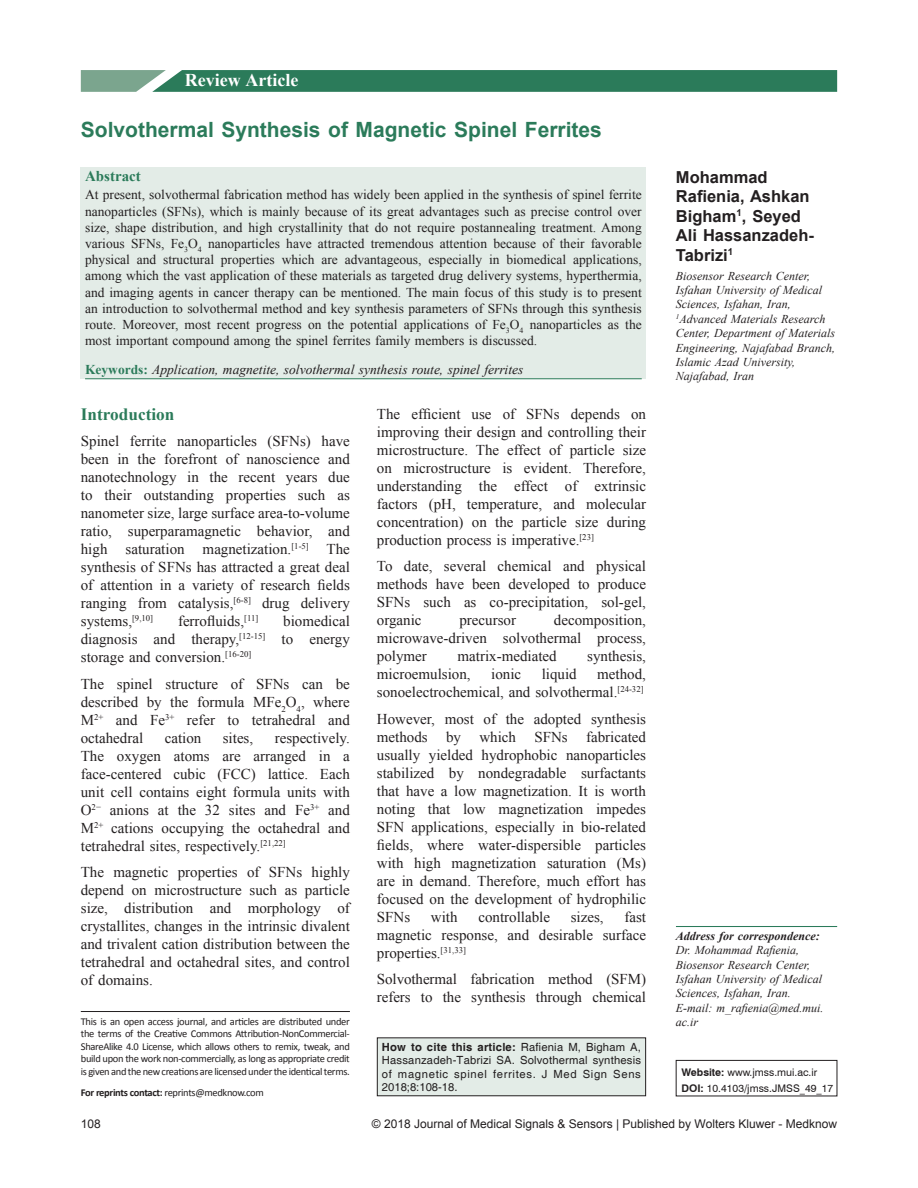
<style>
.page{position:relative;width:918px;height:1188px;background:#fff}
.page>*{position:absolute;margin:0;border:0;box-sizing:border-box;transform-origin:0 0}
.AT{font:700 21px "Arial";color:#2b7b5a}
.AH{font:700 18px "Times New Roman";color:#fff}
.t1{font:700 17.25px "Times New Roman";color:#2b7b5a}
.AU{font:700 16.5px/19.5px "Arial";color:#231f20}
.TX{font:15px/18px "Times New Roman";color:#231f20;text-align:justify}
.ABSH{font:700 15px "Times New Roman";color:#2b7b5a}
.ABS{font:13.5px/16.2px "Times New Roman";color:#231f20;text-align:justify}
.KWD{font:italic 13.5px "Times New Roman";color:#231f20}
.AFF{font:italic 12px/14.4px "Times New Roman";color:#231f20}
.ADD{font:italic 12px/14.4px "Times New Roman";color:#231f20}
.t2{font:12px "Arial";color:#231f20}
.HTC{font:11.25px/13.5px "Helvetica";letter-spacing:.06em;color:#231f20;text-align:justify}
.Pa7{font:10.5px/12.6px "Calibri";letter-spacing:-.03em;color:#231f20;text-align:justify}
.DOI{font:10.5px "Swiss 721 BT";color:#231f20}
.Website{font:10.5px "Swiss 721 BT";color:#231f20}
.s1{font-weight:700;font-style:normal;color:#2b7b5a}
.s2{font-weight:700}
</style>
<div class="page">
<div style="left:81px;top:167px;width:565px;height:211px;background:#e3ece7"></div>
<hr style="left:85px;top:378px;width:557px;height:1px;background:#2b7b5a">
<svg style="left:81px;top:70px;width:756px;height:22px;background:#388263"></svg>
<div style="left:377px;top:1038px;width:269px;height:58px;background:#e3ece7"></div>
<div style="left:377px;top:1037px;width:269px;height:59px;border:1px solid #231f20"></div>
<hr style="left:676px;top:926px;width:161px;height:1px;background:#2b7b5a">
<hr style="left:81px;top:1011px;width:269px;height:1px;background:#231f20">
<div style="left:676px;top:1060px;width:161px;height:36px;border:1px solid #231f20"></div>
<p class="AH" style="left:185px;top:68px;width:115px">Review Article</p>
<p class="AT" style="left:81px;top:115px;width:523px">Solvothermal Synthesis of Magnetic Spinel Ferrites</p>
<p class="ABSH" style="left:85px;top:166px;width:57px">Abstract</p>
<p class="ABS" style="left:85px;top:187px;width:558px">At present, solvothermal fabrication method has widely been applied in the synthesis of spinel ferrite nanoparticles (SFNs), which is mainly because of its great advantages such as precise control over size, shape distribution, and high crystallinity that do not require postannealing treatment. Among various SFNs, Fe<sub>3</sub>O<sub>4</sub> nanoparticles have attracted tremendous attention because of their favorable physical and structural properties which are advantageous, especially in biomedical applications, among which the vast application of these materials as targeted drug delivery systems, hyperthermia, and imaging agents in cancer therapy can be mentioned. The main focus of this study is to present an introduction to solvothermal method and key synthesis parameters of SFNs through this synthesis route. Moreover, most recent progress on the potential applications of Fe<sub>3</sub>O<sub>4</sub> nanoparticles as the most important compound among the spinel ferrites family members is discussed.</p>
<p class="KWD" style="left:85px;top:360px;width:440px"><span class="s1">Keywords:</span> Application, magnetite, solvothermal synthesis route, spinel ferrites</p>
<h1 class="t1" style="left:81px;top:402px;width:95px">Introduction</h1>
<p class="TX" style="left:81px;top:432px;width:271px">Spinel ferrite nanoparticles (SFNs) have been in the forefront of nanoscience and nanotechnology in the recent years due to their outstanding properties such as nanometer size, large surface area‑to‑volume ratio, superparamagnetic behavior, and high saturation magnetization.<sup>[1‑5]</sup> The synthesis of SFNs has attracted a great deal of attention in a variety of research fields ranging from catalysis,<sup>[6‑8]</sup> drug delivery systems,<sup>[9,10]</sup></p>
<p class="TX" style="left:178px;top:612px;width:82px">ferrofluids,<sup>[11]</sup></p>
<p class="TX" style="left:81px;top:612px;width:271px;text-indent:202px">biomedical diagnosis and therapy,<sup>[12‑15]</sup> to energy storage and conversion.<sup>[16‑20]</sup></p>
<p class="TX" style="left:81px;top:675px;width:271px">The spinel structure of SFNs can be described by the formula MFe<sub>2</sub>O<sub>4</sub>, where M<sup>2+</sup> and Fe<sup>3+</sup> refer to tetrahedral and octahedral</p>
<p class="TX" style="left:81px;top:729px;width:271px;text-indent:194px">respectively.<br>The oxygen atoms are arranged in a face‑centered cubic (FCC) lattice. Each unit cell contains eight formula units with O<sup>2−</sup> anions at the 32 sites and Fe<sup>3+</sup> and M<sup>2+</sup> cations occupying the octahedral and tetrahedral sites, respectively.<sup>[21,22]</sup></p>
<p class="TX" style="left:81px;top:863px;width:271px">The magnetic properties of SFNs highly depend on microstructure such as particle size, distribution and morphology of crystallites, changes in the intrinsic divalent and trivalent cation distribution between the tetrahedral and octahedral sites, and control of domains.</p>
<p class="TX" style="left:165px;top:729px;width:38px">cation</p>
<p class="TX" style="left:223px;top:729px;width:32px">sites,</p>
<p class="TX" style="left:377px;top:404px;width:271px">The efficient use of SFNs depends on improving their design and controlling their microstructure. The effect of particle size on microstructure is evident. Therefore, understanding the effect of extrinsic factors (pH, temperature, and molecular concentration) on the particle size during production process is imperative.<sup>[23]</sup></p>
<p class="TX" style="left:377px;top:557px;width:271px">To date, several chemical and physical methods have been developed to produce SFNs such as co‑precipitation, sol‑gel, organic</p>
<p class="TX" style="left:377px;top:611px;width:271px;text-indent:177px">decomposition, microwave‑driven solvothermal process, polymer</p>
<p class="TX" style="left:459px;top:611px;width:58px">precursor</p>
<p class="TX" style="left:458px;top:647px;width:101px">matrix‑mediated</p>
<p class="TX" style="left:587px;top:647px;width:60px">synthesis,</p>
<p class="TX" style="left:377px;top:665px;width:95px">microemulsion,</p>
<p class="TX" style="left:491px;top:665px;width:31px">ionic</p>
<p class="TX" style="left:542px;top:665px;width:37px">liquid</p>
<p class="TX" style="left:377px;top:665px;width:271px;text-align:right">method,<br>sonoelectrochemical, and solvothermal.<sup>[24‑32]</sup></p>
<p class="TX" style="left:377px;top:709px;width:271px">However, most of the adopted synthesis methods by which SFNs fabricated usually yielded hydrophobic nanoparticles stabilized by nondegradable surfactants that have a low magnetization. It is worth noting that low magnetization impedes SFN applications, especially in bio‑related fields, where water‑dispersible particles with high magnetization saturation (Ms) are in demand. Therefore, much effort has focused on the development of hydrophilic SFNs</p>
<p class="TX" style="left:431px;top:907px;width:28px">with</p>
<p class="TX" style="left:478px;top:907px;width:73px">controllable</p>
<p class="TX" style="left:571px;top:907px;width:34px">sizes,</p>
<p class="TX" style="left:377px;top:907px;width:271px;text-indent:247px">fast magnetic response, and desirable surface properties.<sup>[31,33]</sup></p>
<p class="TX" style="left:377px;top:970px;width:271px">Solvothermal fabrication method (SFM) refers to the synthesis through chemical</p>
<p class="AU" style="left:676px;top:168px;width:139px">Mohammad<br>Rafienia, Ashkan<br>Bigham<sup>1</sup>, Seyed<br>Ali Hassanzadeh-<br>Tabrizi<sup>1</sup></p>
<p class="AFF" style="left:676px;top:268px;width:161px">Biosensor Research Center,<br>Isfahan University of Medical<br>Sciences, Isfahan, Iran,<br><sup>1</sup>Advanced Materials Research<br>Center, Department of Materials<br>Engineering, Najafabad Branch,<br>Islamic Azad University,<br>Najafabad, Iran</p>
<p class="ADD" style="left:676px;top:928px;width:149px"><span class="s2">Address for correspondence:<br></span>Dr. Mohammad Rafienia,<br>Biosensor Research Center,<br>Isfahan University of Medical<br>Sciences, Isfahan, Iran.<br>E‑mail: m_rafienia@med.mui.</p>
<p class="Pa7" style="left:81px;top:1015px;width:271px">This is an open access journal, and articles are distributed under</p>
<p class="ADD" style="left:676px;top:1015px;width:24px">ac.ir</p>
<p class="Pa7" style="left:81px;top:1027px;width:271px">the terms of the Creative Commons Attribution-NonCommercial-ShareAlike 4.0 License, which allows others to remix, tweak, and build upon the work non-commercially, as long as appropriate credit is given and the new creations are licensed under the identical terms.</p>
<p class="Pa7" style="left:81px;top:1086px;width:185px"><span class="s2">For reprints contact:</span> reprints@medknow.com</p>
<p class="HTC" style="left:382px;top:1040px;width:261px"><span class="s2">How to cite this article:</span> Rafienia M, Bigham A, Hassanzadeh-Tabrizi SA. Solvothermal synthesis of magnetic spinel ferrites. J Med Sign Sens 2018;8:108-18.</p>
<p class="Website" style="left:681px;top:1066px;width:137px"><span class="s2">Website:</span> www.jmss.mui.ac.ir</p>
<p class="DOI" style="left:681px;top:1082px;width:153px"><span class="s2">DOI:</span> 10.4103/jmss.JMSS_49_17</p>
<p class="t2" style="left:81px;top:1116px;width:22px">108</p>
<p class="t2" style="left:372px;top:1116px;width:467px">© 2018 Journal of Medical Signals &amp; Sensors | Published by Wolters Kluwer ‑ Medknow</p>
</div>
